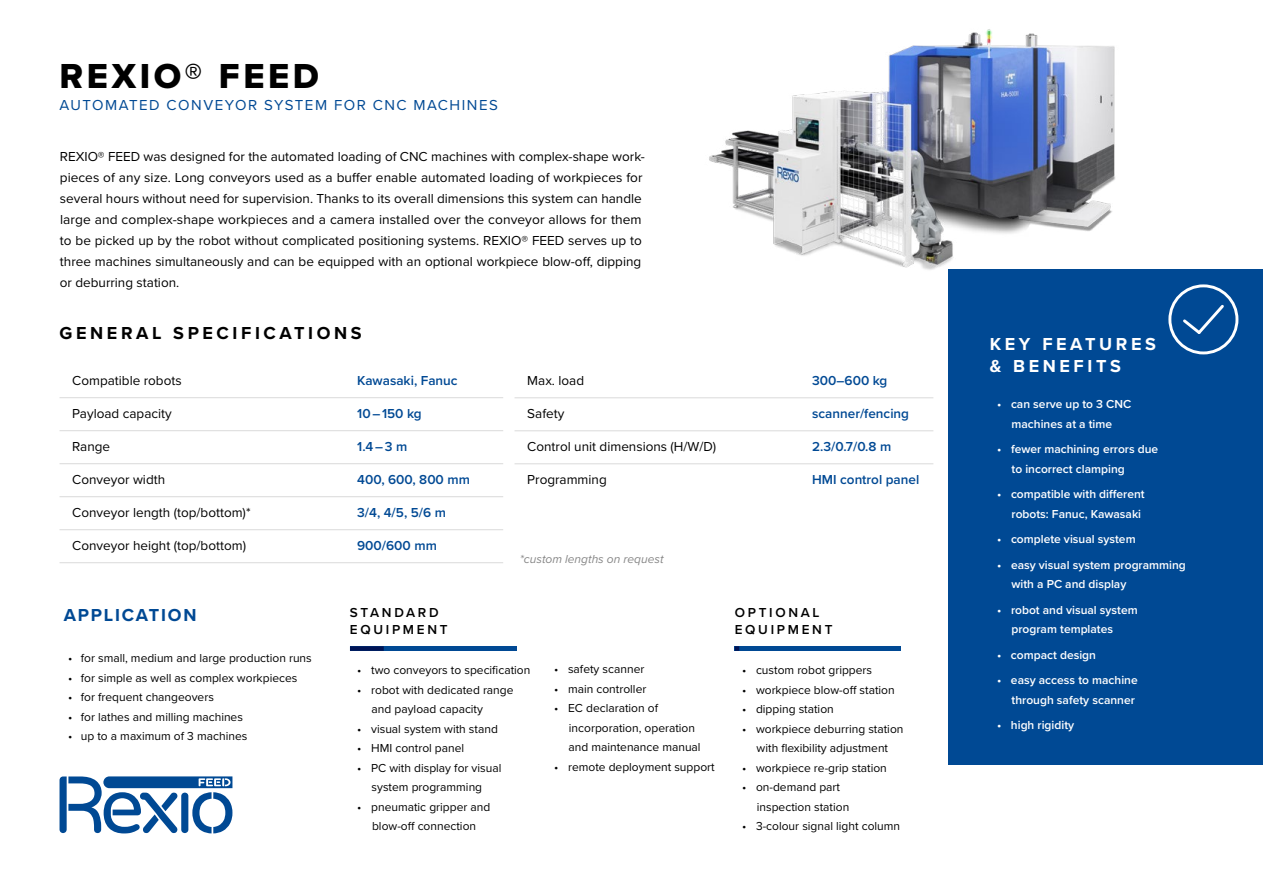
<style>
.page{position:relative;width:1263px;height:893px;background:#fff}
.page>*{position:absolute;margin:0;border:0;box-sizing:border-box;transform-origin:0 0}
.t1{font:36px "Proxima Nova Extrabld";letter-spacing:.1em;color:#000}
.t2{font:700 18px "Proxima Nova";letter-spacing:.2em;color:#000}
.t3{font:700 18px/21.6px "Proxima Nova";letter-spacing:.2em;color:#fff}
.t4{font:700 18px "Proxima Nova";letter-spacing:.1em;color:#004994}
.t5{font:15px "Proxima Nova";letter-spacing:.1em;color:#004994}
.t6{font:13.5px/21px "Proxima Nova";color:#000}
.t7{font:600 13.5px "Proxima Nova";color:#004994}
.t8{font:600 13.5px/16.2px "Proxima Nova";letter-spacing:.2em;color:#000}
.t9{font:12px/19.5px "Proxima Nova";color:#000;text-align:center}
.t10{font:600 12px/19.5px "Proxima Nova";color:#fff}
.t11{font:italic 12px "Proxima Nova";color:#878787}
</style>
<div class="page">
<img style="left:709px;top:29px;width:406px;height:241px">
<hr style="left:60px;top:397px;width:443px;height:1px;background:#dadada">
<hr style="left:60px;top:430px;width:443px;height:1px;background:#dadada">
<hr style="left:60px;top:463px;width:443px;height:1px;background:#dadada">
<hr style="left:60px;top:496px;width:443px;height:1px;background:#dadada">
<hr style="left:60px;top:529px;width:443px;height:1px;background:#dadada">
<hr style="left:60px;top:562px;width:443px;height:1px;background:#dadada">
<div style="left:948px;top:269px;width:315px;height:495px;background:#004994"></div>
<svg style="left:60px;top:776px;width:172px;height:57px"></svg>
<div style="left:1168px;top:284px;width:70px;height:70px;border:3px solid #fff;border-radius:50%"></div>
<svg style="left:1183px;top:304px;width:41px;height:30px"></svg>
<hr style="left:514px;top:397px;width:419px;height:1px;background:#dadada">
<hr style="left:514px;top:430px;width:419px;height:1px;background:#dadada">
<hr style="left:514px;top:463px;width:419px;height:1px;background:#dadada">
<div style="left:735px;top:646px;width:166px;height:5px;background:#004994"></div>
<svg style="left:350px;top:646px;width:166px;height:5px"></svg>
<h1 class="t1" style="left:60px;top:49px;width:261px">REXIO® FEED</h1>
<p class="t5" style="left:60px;top:94px;width:440px">AUTOMATED CONVEYOR SYSTEM FOR CNC MACHINES</p>
<p class="t6" style="left:60px;top:145px;width:587px">REXIO® FEED was designed for the automated loading of CNC machines with complex-shape work&shy;pieces of any size. Long conveyors used as a buffer enable automated loading of workpieces for several hours without need for supervision. Thanks to its overall dimensions this system can handle large and complex-shape workpieces and a camera installed over the conveyor allows for them to be picked up by the robot without complicated positioning systems. REXIO® FEED serves up to three machines simultaneously and can be equipped with an optional workpiece blow-off, dipping or deburring station.</p>
<h2 class="t2" style="left:60px;top:319px;width:304px">GENERAL SPECIFICATIONS</h2>
<p class="t6" style="left:72px;top:369px;width:111px">Compatible robots</p>
<p class="t7" style="left:357px;top:370px;width:102px">Kawasaki, Fanuc</p>
<p class="t6" style="left:72px;top:402px;width:101px">Payload capacity</p>
<p class="t7" style="left:357px;top:403px;width:66px">10 – 150 kg</p>
<p class="t6" style="left:72px;top:435px;width:39px">Range</p>
<p class="t7" style="left:357px;top:436px;width:52px">1.4 – 3 m</p>
<p class="t6" style="left:72px;top:468px;width:94px">Conveyor width</p>
<p class="t7" style="left:357px;top:469px;width:114px">400, 600, 800 mm</p>
<p class="t6" style="left:72px;top:501px;width:180px">Conveyor length (top/bottom)*</p>
<p class="t7" style="left:357px;top:502px;width:90px">3/4, 4/5, 5/6 m</p>
<p class="t6" style="left:72px;top:534px;width:175px">Conveyor height (top/bottom)</p>
<p class="t7" style="left:357px;top:535px;width:81px">900/600 mm</p>
<p class="t6" style="left:527px;top:369px;width:58px">Max. load</p>
<p class="t7" style="left:812px;top:370px;width:77px">300–600 kg</p>
<p class="t6" style="left:527px;top:402px;width:39px">Safety</p>
<p class="t7" style="left:812px;top:403px;width:98px">scanner/fencing</p>
<p class="t6" style="left:527px;top:435px;width:190px">Control unit dimensions (H/W/D)</p>
<p class="t7" style="left:812px;top:436px;width:81px">2.3/0.7/0.8 m</p>
<p class="t6" style="left:527px;top:468px;width:81px">Programming</p>
<p class="t7" style="left:812px;top:469px;width:109px">HMI control panel</p>
<h2 class="t4" style="left:64px;top:601px;width:134px">APPLICATION</h2>
<p class="t9" style="left:68px;top:648px;width:245px">• for small, medium and large production runs</p>
<p class="t9" style="left:68px;top:667px;width:231px">• for simple as well as complex workpieces</p>
<p class="t9" style="left:68px;top:687px;width:147px">• for frequent changeovers</p>
<p class="t9" style="left:68px;top:706px;width:176px">• for lathes and milling machines</p>
<p class="t9" style="left:68px;top:726px;width:181px">• up to a maximum of 3 machines</p>
<p class="t11" style="left:520px;top:550px;width:145px">*custom lengths on request</p>
<p class="t8" style="left:350px;top:604px;width:99px">STANDARD<br>EQUIPMENT</p>
<p class="t9" style="left:357px;top:660px;width:175px">• two conveyors to specification</p>
<p class="t9" style="left:372px;top:679px;width:143px;text-align:left;text-indent:-14px">• robot with dedicated range and payload capacity</p>
<p class="t9" style="left:357px;top:718px;width:142px">• visual system with stand</p>
<p class="t9" style="left:357px;top:738px;width:109px">• HMI control panel</p>
<p class="t9" style="left:357px;top:757px;width:146px">• PC with display for visual system programming</p>
<p class="t9" style="left:357px;top:796px;width:135px">• pneumatic gripper and blow-off connection</p>
<p class="t9" style="left:554px;top:659px;width:92px">• safety scanner</p>
<p class="t9" style="left:554px;top:679px;width:94px">• main controller</p>
<p class="t9" style="left:568px;top:698px;width:134px;text-align:left;text-indent:-14px">• EC declaration of incorporation, operation and maintenance manual</p>
<p class="t9" style="left:554px;top:757px;width:162px">• remote deployment support</p>
<p class="t8" style="left:735px;top:604px;width:99px">OPTIONAL<br>EQUIPMENT</p>
<p class="t9" style="left:742px;top:660px;width:132px">• custom robot grippers</p>
<p class="t9" style="left:742px;top:679px;width:154px">• workpiece blow-off station</p>
<p class="t9" style="left:742px;top:699px;width:93px">• dipping station</p>
<p class="t9" style="left:742px;top:718px;width:163px">• workpiece deburring station with flexibility adjustment</p>
<p class="t9" style="left:742px;top:757px;width:146px">• workpiece re-grip station</p>
<p class="t9" style="left:757px;top:777px;width:94px;text-align:left;text-indent:-15px">• on-demand part inspection station</p>
<p class="t9" style="left:742px;top:816px;width:160px">• 3-colour signal light column</p>
<h2 class="t3" style="left:990px;top:333px;width:168px">KEY FEATURES &amp; BENEFITS</h2>
<p class="t10" style="left:997px;top:394px;width:136px;text-align:center">• can serve up to 3 CNC machines at a time</p>
<p class="t10" style="left:1012px;top:439px;width:148px;text-indent:-15px">• fewer machining errors due to incorrect clamping</p>
<p class="t10" style="left:997px;top:484px;width:149px;text-align:right">• compatible with different robots: Fanuc, Kawasaki</p>
<p class="t10" style="left:997px;top:529px;width:140px">• complete visual system</p>
<p class="t10" style="left:1011px;top:555px;width:176px;text-indent:-15px">• easy visual system programming with a PC and display</p>
<p class="t10" style="left:1011px;top:600px;width:128px;text-indent:-15px">• robot and visual system program templates</p>
<p class="t10" style="left:997px;top:645px;width:101px">• compact design</p>
<p class="t10" style="left:997px;top:670px;width:142px;text-align:right">• easy access to machine through safety scanner</p>
<p class="t10" style="left:997px;top:715px;width:79px">• high rigidity</p>
</div>
